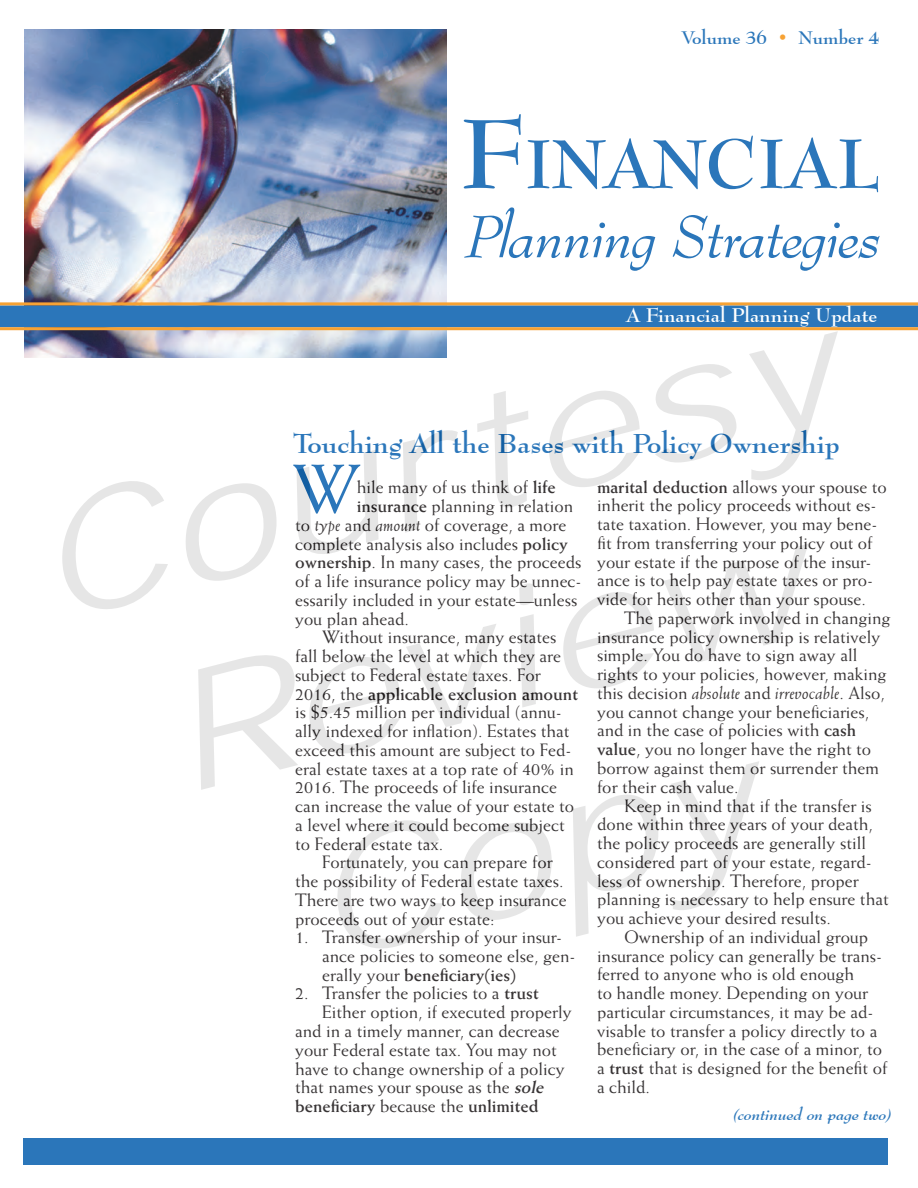
<style>
.page{position:relative;width:918px;height:1188px;background:#fff}
.page>*{position:absolute;margin:0;border:0;box-sizing:border-box;transform-origin:0 0}
.t1{font:69px "Weiss";color:#1468b3}
.Body_Text{font:700 67.2px "Bernhard Modern BT";color:#1468b3}
.t2{font:italic 58.5px "Bernhard Modern BT";letter-spacing:-.02em;color:#1468b3}
.Headline{font:700 27px "Bernhard Modern BT";color:#1468b3}
.t3{font:700 19.5px "Bernhard Modern BT";color:#fff}
.Body_Text-2{font:18px/18.8px "Weiss";color:#231f20}
.numdered_text{font:18px/18.8px "Weiss";color:#231f20}
.t4{font:700 18px "Bernhard Modern BT";color:#1468b3}
.Continued_Headline{font:italic 700 15.75px "Bernhard Modern BT";color:#1468b3}
.s1{color:#f7981d}
.s2{font-size:96px}
.s3{font-size:68.25px}
.s4{font-weight:700}
.s5{font-style:italic}
.s6{font-weight:700;font-style:italic}
</style>
<div class="page">
<img style="left:0;top:29px;width:918px;height:1136px">
<p class="t4" style="left:682px;top:27px;width:199px">Volume 36 <span class="s1">•</span> Number 4</p>
<p class="Body_Text" style="left:460px;top:122px;width:421px"><span class="s2">F</span>INAN<span class="s3">CIAL</span></p>
<p class="t2" style="left:466px;top:199px;width:419px">Planning Strategies</p>
<p class="t3" style="left:626px;top:303px;width:253px">A Financial Planning Update</p>
<p class="Headline" style="left:293px;top:426px;width:548px">Touching All the Bases with Policy Ownership</p>
<p class="t1" style="left:292px;top:449px;width:70px">W</p>
<p class="Body_Text-2" style="left:597px;top:477px;width:291px"><span class="s4">marital deduction</span> allows your spouse to inherit the policy proceeds without es&shy;tate taxation. However, you may bene&shy;fit from transferring your policy out of your estate if the purpose of the insur&shy;ance is to help pay estate taxes or pro&shy;vide for heirs other than your spouse.</p>
<p class="Body_Text-2" style="left:597px;top:608px;width:295px;text-indent:27px">The paperwork involved in changing insurance policy ownership is relatively simple. You do have to sign away all rights to your policies, however, making this decision <span class="s5">absolute</span> and <span class="s5">irrevocable</span>. Also, you cannot change your beneficiaries, and in the case of policies with <span class="s4">cash value</span>, you no longer have the right to borrow against them or surrender them for their cash value.</p>
<p class="Body_Text-2" style="left:597px;top:796px;width:293px;text-indent:27px">Keep in mind that if the transfer is done within three years of your death, the policy proceeds are generally still considered part of your estate, regard&shy;less of ownership. Therefore, proper planning is necessary to help ensure that you achieve your desired results.</p>
<p class="Body_Text-2" style="left:597px;top:927px;width:292px;text-indent:27px">Ownership of an individual group insurance policy can generally be trans&shy;ferred to anyone who is old enough<br>to handle money. Depending on your particular circumstances, it may be ad&shy;visable to transfer a policy directly to a beneficiary or, in the case of a minor, to a <span class="s4">trust</span> that is designed for the benefit of a child.</p>
<p class="Body_Text-2" style="left:357px;top:478px;width:200px">hile many of us think of <span class="s4">life</span></p>
<p class="Body_Text-2" style="left:357px;top:496px;width:218px"><span class="s4">insurance</span> planning in relation</p>
<p class="Body_Text-2" style="left:295px;top:515px;width:273px">to <span class="s5">type</span> and <span class="s5">amount</span> of coverage, a more</p>
<p class="Body_Text-2" style="left:295px;top:534px;width:274px">complete analysis also includes <span class="s4">policy</span></p>
<p class="Body_Text-2" style="left:295px;top:553px;width:288px"><span class="s4">ownership</span>. In many cases, the proceeds</p>
<p class="Body_Text-2" style="left:295px;top:571px;width:288px">of a life insurance policy may be unnec-</p>
<p class="Body_Text-2" style="left:295px;top:590px;width:284px">essarily included in your estate—unless</p>
<p class="Body_Text-2" style="left:295px;top:609px;width:115px">you plan ahead.</p>
<p class="Body_Text-2" style="left:295px;top:628px;width:285px;text-indent:27px">Without insurance, many estates fall below the level at which they are subject to Federal estate taxes. For 2016, the <span class="s4">applicable exclusion amount </span>is $5.45 million per individual (annu&shy;ally indexed for inflation). Estates that exceed this amount are subject to Fed&shy;eral estate taxes at a top rate of 40% in 2016. The proceeds of life insurance can increase the value of your estate to a level where it could become subject to Federal estate tax.</p>
<p class="Body_Text-2" style="left:295px;top:853px;width:273px;text-indent:27px">Fortunately, you can prepare for the possibility of Federal estate taxes.<br>There are two ways to keep insurance proceeds out of your estate:</p>
<p class="numdered_text" style="left:322px;top:928px;width:255px;text-indent:-27px">1. Transfer ownership of your insur&shy;ance policies to someone else, gen&shy;erally your <span class="s4">beneficiary(ies)</span></p>
<p class="numdered_text" style="left:295px;top:984px;width:245px">2. Transfer the policies to a <span class="s4">trust</span></p>
<p class="Body_Text-2" style="left:295px;top:1003px;width:278px;text-indent:27px">Either option, if executed properly and in a timely manner, can decrease your Federal estate tax. You may not have to change ownership of a policy that names your spouse as the <span class="s6">sole </span><span class="s4">beneficiary</span> because the <span class="s4">unlimited</span></p>
<p class="Continued_Headline" style="left:734px;top:1105px;width:160px">(continued on page two)</p>
</div>
